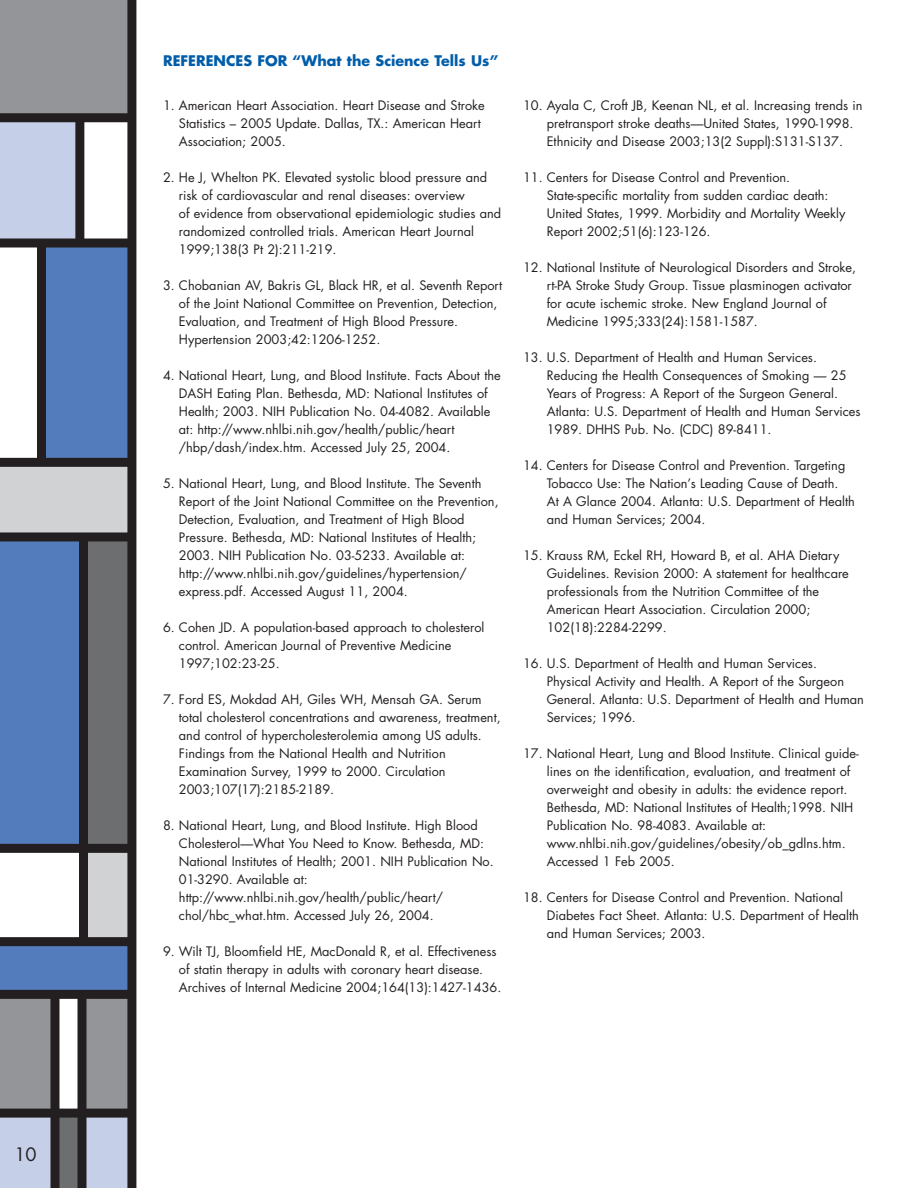
<style>
.page{position:relative;width:918px;height:1188px;background:#fff}
.page>*{position:absolute;margin:0;border:0;box-sizing:border-box;transform-origin:0 0}
.t1{font:18px "Futura";color:#231f20}
.t2{font:700 14.25px "Futura";color:#005daa}
.t3{font:12.75px/18px "Futura";color:#231f20}
</style>
<div class="page">
<svg style="left:0;top:0;width:137px;height:1188px;background:#818da3"></svg>
<h1 class="t1" style="left:15px;top:1146px;width:24px">10</h1>
<p class="t2" style="left:163px;top:54px;width:337px">REFERENCES FOR “What the Science Tells Us”</p>
<p class="t3" style="left:179px;top:98px;width:307px;text-indent:-16px">1. American Heart Association. Heart Disease and Stroke<br>Statistics – 2005 Update. Dallas, TX.: American Heart<br>Association; 2005.</p>
<p class="t3" style="left:179px;top:170px;width:324px;text-indent:-16px">2. He J, Whelton PK. Elevated systolic blood pressure and risk of cardiovascular and renal diseases: overview<br>of evidence from observational epidemiologic studies and randomized controlled trials. American Heart Journal 1999;138(3 Pt 2):211-219.</p>
<p class="t3" style="left:179px;top:278px;width:325px;text-indent:-16px">3. Chobanian AV, Bakris GL, Black HR, et al. Seventh Report of the Joint National Committee on Prevention, Detection, Evaluation, and Treatment of High Blood Pressure.<br>Hypertension 2003;42:1206-1252.</p>
<p class="t3" style="left:179px;top:368px;width:323px;text-indent:-16px">4. National Heart, Lung, and Blood Institute. Facts About the DASH Eating Plan. Bethesda, MD: National Institutes of Health; 2003. NIH Publication No. 04-4082. Available at: http://www.nhlbi.nih.gov/health/public/heart /hbp/dash/index.htm. Accessed July 25, 2004.</p>
<p class="t3" style="left:179px;top:476px;width:321px;text-indent:-16px">5. National Heart, Lung, and Blood Institute. The Seventh Report of the Joint National Committee on the Prevention, Detection, Evaluation, and Treatment of High Blood Pressure. Bethesda, MD: National Institutes of Health; 2003. NIH Publication No. 03-5233. Available at: http://www.nhlbi.nih.gov/guidelines/hypertension/ express.pdf. Accessed August 11, 2004.</p>
<p class="t3" style="left:179px;top:620px;width:307px;text-indent:-16px">6. Cohen JD. A population-based approach to cholesterol control. American Journal of Preventive Medicine<br>1997;102:23-25.</p>
<p class="t3" style="left:179px;top:692px;width:323px;text-indent:-16px">7. Ford ES, Mokdad AH, Giles WH, Mensah GA. Serum total cholesterol concentrations and awareness, treatment, and control of hypercholesterolemia among US adults.<br>Findings from the National Health and Nutrition Examination Survey, 1999 to 2000. Circulation 2003;107(17):2185-2189.</p>
<p class="t3" style="left:179px;top:818px;width:316px;text-indent:-16px">8. National Heart, Lung, and Blood Institute. High Blood Cholesterol—What You Need to Know. Bethesda, MD:<br>National Institutes of Health; 2001. NIH Publication No.<br>01-3290. Available at: http://www.nhlbi.nih.gov/health/public/heart/ chol/hbc_what.htm. Accessed July 26, 2004.</p>
<p class="t3" style="left:179px;top:944px;width:324px;text-indent:-16px">9. Wilt TJ, Bloomfield HE, MacDonald R, et al. Effectiveness of statin therapy in adults with coronary heart disease.<br>Archives of Internal Medicine 2004;164(13):1427-1436.</p>
<p class="t3" style="left:547px;top:98px;width:317px;text-indent:-24px">10. Ayala C, Croft JB, Keenan NL, et al. Increasing trends in pretransport stroke deaths—United States, 1990-1998.<br>Ethnicity and Disease 2003;13(2 Suppl):S131-S137.</p>
<p class="t3" style="left:547px;top:170px;width:300px;text-indent:-24px">11. Centers for Disease Control and Prevention.<br>State-specific mortality from sudden cardiac death:<br>United States, 1999. Morbidity and Mortality Weekly Report 2002;51(6):123-126.</p>
<p class="t3" style="left:547px;top:260px;width:311px;text-indent:-24px">12. National Institute of Neurological Disorders and Stroke, rt-PA Stroke Study Group. Tissue plasminogen activator for acute ischemic stroke. New England Journal of Medicine 1995;333(24):1581-1587.</p>
<p class="t3" style="left:547px;top:350px;width:315px;text-indent:-24px">13. U.S. Department of Health and Human Services.<br>Reducing the Health Consequences of Smoking — 25<br>Years of Progress: A Report of the Surgeon General.<br>Atlanta: U.S. Department of Health and Human Services 1989. DHHS Pub. No. (CDC) 89-8411.</p>
<p class="t3" style="left:547px;top:458px;width:310px;text-indent:-24px">14. Centers for Disease Control and Prevention. Targeting Tobacco Use: The Nation’s Leading Cause of Death.<br>At A Glance 2004. Atlanta: U.S. Department of Health and Human Services; 2004.</p>
<p class="t3" style="left:547px;top:548px;width:304px;text-indent:-24px">15. Krauss RM, Eckel RH, Howard B, et al. AHA Dietary Guidelines. Revision 2000: A statement for healthcare professionals from the Nutrition Committee of the American Heart Association. Circulation 2000; 102(18):2284-2299.</p>
<p class="t3" style="left:547px;top:656px;width:319px;text-indent:-24px">16. U.S. Department of Health and Human Services.<br>Physical Activity and Health. A Report of the Surgeon General. Atlanta: U.S. Department of Health and Human Services; 1996.</p>
<p class="t3" style="left:547px;top:746px;width:314px;text-indent:-24px">17. National Heart, Lung and Blood Institute. Clinical guide&shy;lines on the identification, evaluation, and treatment of overweight and obesity in adults: the evidence report.<br>Bethesda, MD: National Institutes of Health;1998. NIH Publication No. 98-4083. Available at: www.nhlbi.nih.gov/guidelines/obesity/ob_gdlns.htm.<br>Accessed 1 Feb 2005.</p>
<p class="t3" style="left:547px;top:890px;width:314px;text-indent:-24px">18. Centers for Disease Control and Prevention. National<br>Diabetes Fact Sheet. Atlanta: U.S. Department of Health and Human Services; 2003.</p>
</div>
